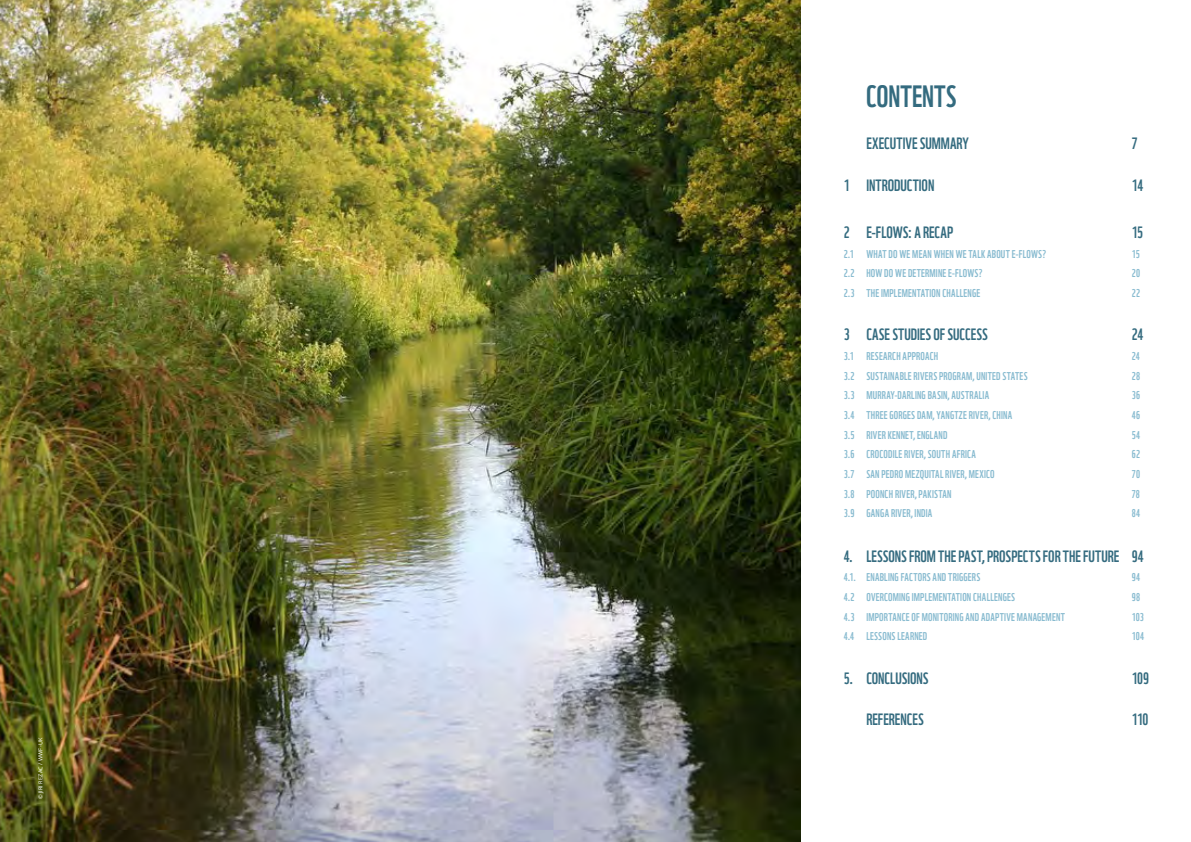
<style>
.page{position:relative;width:1191px;height:842px;background:#fff}
.page>*{position:absolute;margin:0;border:0;box-sizing:border-box;transform-origin:0 0}
.t1{font:30px "WWF";color:#346b7f}
.t2{font:16px "WWF";color:#346b7f}
.t3{font:11px "WWF";letter-spacing:.02em;color:#88bbd0}
.t4{font:5.5px "Open Sans";letter-spacing:.035em;color:#fff}
</style>
<div class="page">
<img style="left:0;top:0;width:800px;height:842px">
<p class="t4" style="left:37px;top:799px;width:63px;rotate:-90deg">© JIRI REZAC / WWF-UK</p>
<h1 class="t1" style="left:866px;top:72px;width:91px">CONTENTS</h1>
<h2 class="t2" style="left:866px;top:131px;width:104px">EXECUTIVE SUMMARY</h2>
<h2 class="t2" style="left:1131px;top:131px;width:7px">7</h2>
<h2 class="t2" style="left:843px;top:172px;width:92px">1 INTRODUCTION</h2>
<h2 class="t2" style="left:1131px;top:172px;width:13px">14</h2>
<h2 class="t2" style="left:843px;top:220px;width:111px">2 E-FLOWS: A RECAP</h2>
<h2 class="t2" style="left:1131px;top:220px;width:13px">15</h2>
<p class="t3" style="left:843px;top:245px;width:204px">2.1 WHAT DO WE MEAN WHEN WE TALK ABOUT E-FLOWS?</p>
<p class="t3" style="left:1131px;top:245px;width:9px">15</p>
<p class="t3" style="left:843px;top:265px;width:140px">2.2 HOW DO WE DETERMINE E-FLOWS?</p>
<p class="t3" style="left:1131px;top:265px;width:10px">20</p>
<p class="t3" style="left:843px;top:284px;width:138px">2.3 THE IMPLEMENTATION CHALLENGE</p>
<p class="t3" style="left:1131px;top:284px;width:10px">22</p>
<h2 class="t2" style="left:843px;top:322px;width:145px">3 CASE STUDIES OF SUCCESS</h2>
<h2 class="t2" style="left:1131px;top:322px;width:13px">24</h2>
<p class="t3" style="left:843px;top:347px;width:96px">3.1 RESEARCH APPROACH</p>
<p class="t3" style="left:1131px;top:347px;width:10px">24</p>
<p class="t3" style="left:843px;top:367px;width:185px">3.2 SUSTAINABLE RIVERS PROGRAM, UNITED STATES</p>
<p class="t3" style="left:1131px;top:367px;width:10px">28</p>
<p class="t3" style="left:843px;top:387px;width:147px">3.3 MURRAY-DARLING BASIN, AUSTRALIA</p>
<p class="t3" style="left:1131px;top:387px;width:10px">36</p>
<p class="t3" style="left:843px;top:406px;width:170px">3.4 THREE GORGES DAM, YANGTZE RIVER, CHINA</p>
<p class="t3" style="left:1131px;top:406px;width:10px">46</p>
<p class="t3" style="left:843px;top:426px;width:105px">3.5 RIVER KENNET, ENGLAND</p>
<p class="t3" style="left:1131px;top:426px;width:10px">54</p>
<p class="t3" style="left:843px;top:446px;width:134px">3.6 CROCODILE RIVER, SOUTH AFRICA</p>
<p class="t3" style="left:1131px;top:446px;width:10px">62</p>
<p class="t3" style="left:843px;top:465px;width:152px">3.7 SAN PEDRO MEZQUITAL RIVER, MEXICO</p>
<p class="t3" style="left:1131px;top:465px;width:10px">70</p>
<p class="t3" style="left:843px;top:485px;width:109px">3.8 POONCH RIVER, PAKISTAN</p>
<p class="t3" style="left:1131px;top:485px;width:10px">78</p>
<p class="t3" style="left:843px;top:505px;width:90px">3.9 GANGA RIVER, INDIA</p>
<p class="t3" style="left:1131px;top:505px;width:10px">84</p>
<h2 class="t2" style="left:843px;top:543px;width:301px">4. LESSONS FROM THE PAST, PROSPECTS FOR THE FUTURE 94</h2>
<p class="t3" style="left:843px;top:569px;width:138px">4.1. ENABLING FACTORS AND TRIGGERS</p>
<p class="t3" style="left:1131px;top:569px;width:10px">94</p>
<p class="t3" style="left:843px;top:589px;width:173px">4.2 OVERCOMING IMPLEMENTATION CHALLENGES</p>
<p class="t3" style="left:1131px;top:589px;width:10px">98</p>
<p class="t3" style="left:843px;top:608px;width:223px">4.3 IMPORTANCE OF MONITORING AND ADAPTIVE MANAGEMENT</p>
<p class="t3" style="left:1131px;top:608px;width:14px">103</p>
<p class="t3" style="left:843px;top:628px;width:85px">4.4 LESSONS LEARNED</p>
<p class="t3" style="left:1131px;top:628px;width:14px">104</p>
<h2 class="t2" style="left:843px;top:665px;width:86px">5. CONCLUSIONS</h2>
<h2 class="t2" style="left:1131px;top:665px;width:19px">109</h2>
<h2 class="t2" style="left:866px;top:707px;width:59px">REFERENCES</h2>
<h2 class="t2" style="left:1131px;top:707px;width:18px">110</h2>
</div>
